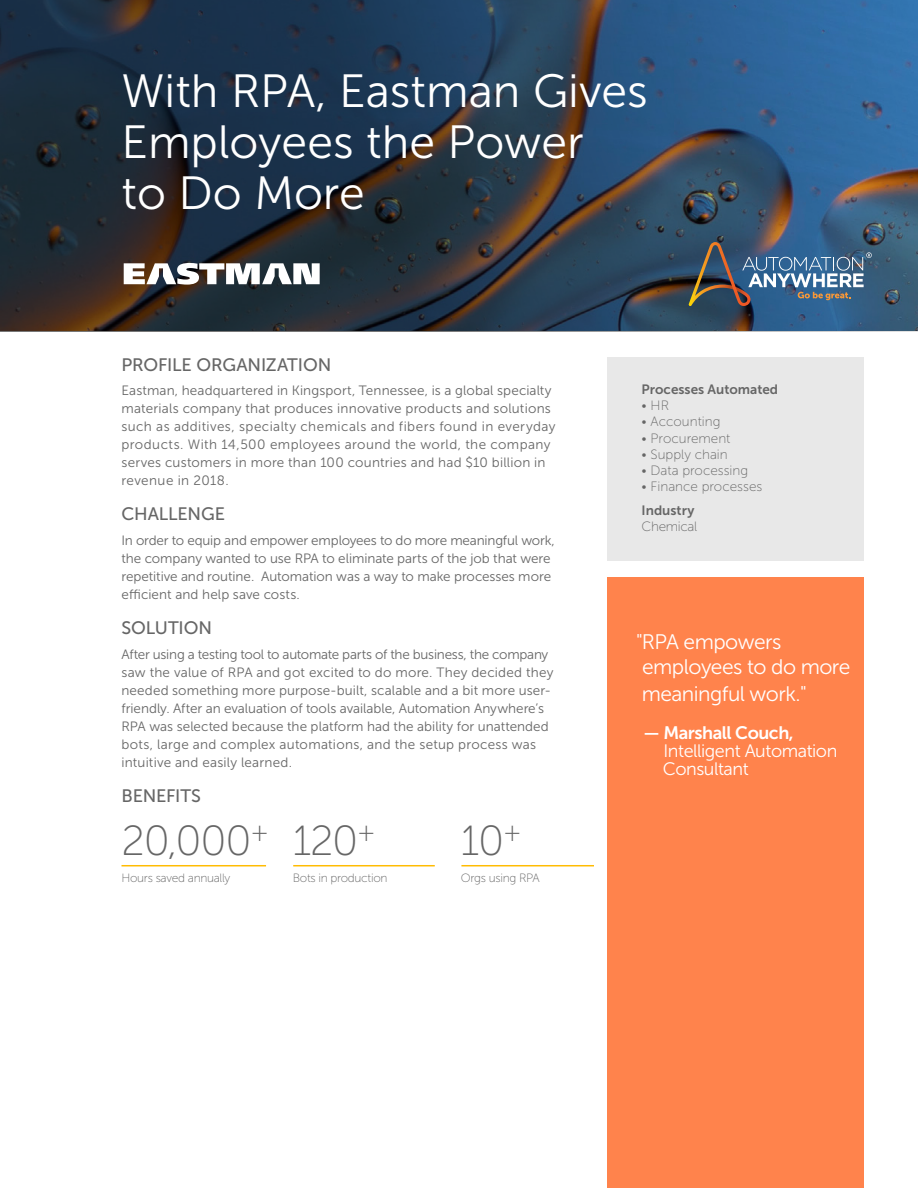
<style>
.page{position:relative;width:918px;height:1188px;background:#fff}
.page>*{position:absolute;margin:0;border:0;box-sizing:border-box;transform-origin:0 0}
.t1{font:46.5px/51px "Museo Sans 300";color:#fff}
.t2{font:42px "Museo Sans 100";letter-spacing:-.025em;color:#666}
.t3{font:21px/26.1px "Museo Sans 300";letter-spacing:-.025em;color:#fff}
.t4{font:18px "Museo Sans 500";letter-spacing:-.005em;color:#666}
.t5{font:18px/18px "Museo Sans 300";letter-spacing:-.025em;color:#fff}
.t6{font:18px "Museo Sans 700";letter-spacing:-.025em;color:#fff}
.t7{font:13.5px/18px "Museo Sans 300";letter-spacing:.005em;color:#666}
.t8{font:13.5px "Museo Sans 100";color:#666}
.t9{font:13.5px "Museo Sans 700";color:#666}
.t10{font:13.5px "Museo Sans 100";letter-spacing:-.025em;color:#666}
.t11{font:12px "Museo Sans 100";letter-spacing:-.025em;color:#666}
</style>
<div class="page">
<svg style="left:0;top:0;width:918px;height:332px;background:#2a3f54"></svg>
<img style="left:688px;top:242px;width:184px;height:64px">
<div style="left:608px;top:357px;width:256px;height:204px;background:#e8e8e8"></div>
<hr style="left:293px;top:865px;width:142px;height:1px;background:#ffbc03">
<hr style="left:461px;top:865px;width:133px;height:1px;background:#ffbc03">
<hr style="left:122px;top:865px;width:144px;height:1px;background:#ffbc03">
<div style="left:608px;top:578px;width:256px;height:610px;background:#ff834c"></div>
<svg style="left:124px;top:263px;width:196px;height:22px"></svg>
<h1 class="t1" style="left:122px;top:66px;width:528px">With RPA, Eastman Gives<br>Employees the Power<br>to Do More</h1>
<h3 class="t4" style="left:122px;top:354px;width:211px">PROFILE ORGANIZATION</h3>
<p class="t7" style="left:122px;top:382px;width:435px">Eastman, headquartered in Kingsport, Tennessee, is a global specialty materials company that produces innovative products and solutions such as additives, specialty chemicals and fibers found in everyday products. With 14,500 employees around the world, the company serves customers in more than 100 countries and had $10 billion in revenue in 2018.</p>
<h3 class="t4" style="left:122px;top:504px;width:105px">CHALLENGE</h3>
<p class="t7" style="left:122px;top:532px;width:435px">In order to equip and empower employees to do more meaningful work, the company wanted to use RPA to eliminate parts of the job that were repetitive and routine. Automation was a way to make processes more efficient and help save costs.</p>
<h3 class="t4" style="left:122px;top:618px;width:92px">SOLUTION</h3>
<p class="t7" style="left:122px;top:645px;width:433px">After using a testing tool to automate parts of the business, the company saw the value of RPA and got excited to do more. They decided they needed something more purpose-built, scalable and a bit more user&shy;friendly. After an evaluation of tools available, Automation Anywhere’s RPA was selected because the platform had the ability for unattended bots, large and complex automations, and the setup process was intuitive and easily learned.</p>
<h3 class="t4" style="left:122px;top:786px;width:81px">BENEFITS</h3>
<h2 class="t2" style="left:122px;top:818px;width:149px">20,000<sup>+</sup></h2>
<p class="t11" style="left:122px;top:872px;width:110px">Hours saved annually</p>
<h2 class="t2" style="left:293px;top:818px;width:84px">120<sup>+</sup></h2>
<h2 class="t2" style="left:461px;top:818px;width:62px">10<sup>+</sup></h2>
<p class="t11" style="left:293px;top:872px;width:96px">Bots in production</p>
<p class="t11" style="left:461px;top:872px;width:80px">Orgs using RPA</p>
<p class="t9" style="left:642px;top:382px;width:138px">Processes Automated</p>
<p class="t8" style="left:642px;top:398px;width:29px">• HR</p>
<p class="t8" style="left:642px;top:415px;width:80px">• Accounting</p>
<p class="t8" style="left:642px;top:431px;width:90px">• Procurement</p>
<p class="t8" style="left:642px;top:447px;width:88px">• Supply chain</p>
<p class="t8" style="left:642px;top:463px;width:108px">• Data processing</p>
<p class="t8" style="left:642px;top:479px;width:122px">• Finance processes</p>
<p class="t9" style="left:642px;top:502px;width:54px">Industry</p>
<p class="t10" style="left:642px;top:519px;width:57px">Chemical</p>
<h3 class="t3" style="left:636px;top:629px;width:216px">"RPA empowers employees to do more meaningful work."</h3>
<h3 class="t6" style="left:644px;top:723px;width:152px">— Marshall Couch,</h3>
<h3 class="t5" style="left:663px;top:742px;width:176px">Intelligent Automation<br>Consultant</h3>
</div>
